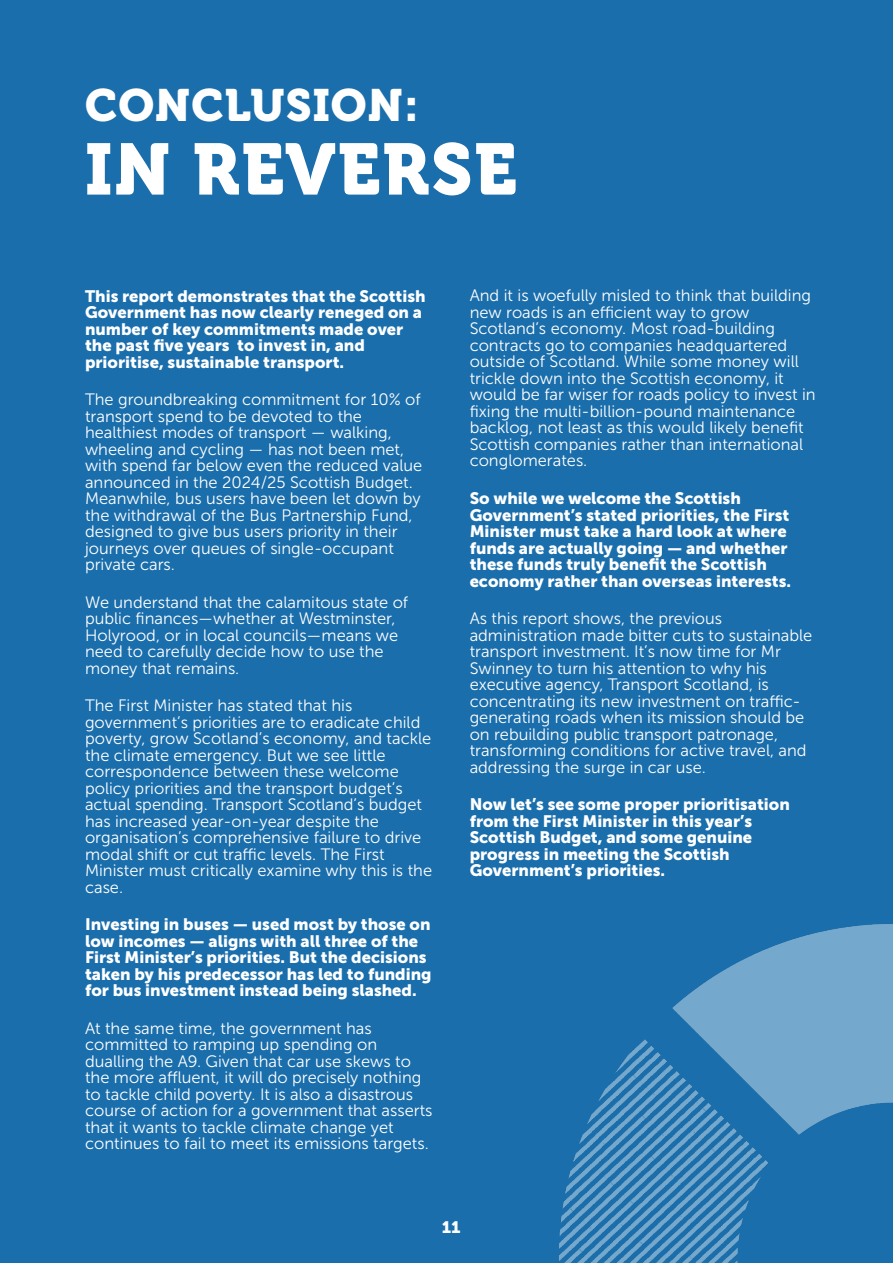
<style>
.page{position:relative;width:893px;height:1263px;background:#1a6eac}
.page>*{position:absolute;margin:0;border:0;box-sizing:border-box;transform-origin:0 0}
.t1{font:72px "Museo 900";letter-spacing:.025em;color:#fff}
.t2{font:45px "Museo 900";letter-spacing:.025em;color:#fff}
.t3{font:16.5px/16.5px "Museo Sans 300";color:#fff}
.t4{font:16.5px/16.5px "Museo Sans 900";color:#fff}
.t5{font:16.5px "Museo 900";color:#fff}
</style>
<div class="page">
<img style="left:558px;top:923px;width:335px;height:340px">
<h2 class="t2" style="left:85px;top:88px;width:335px">CONCLUSION:</h2>
<h1 class="t1" style="left:85px;top:143px;width:433px">IN REVERSE</h1>
<p class="t4" style="left:85px;top:289px;width:342px">This report demonstrates that the Scottish Government has now clearly reneged on a number of key commitments made over the past five years to invest in, and prioritise, sustainable transport.</p>
<p class="t3" style="left:85px;top:393px;width:339px">The groundbreaking commitment for 10% of transport spend to be devoted to the healthiest modes of transport — walking, wheeling and cycling — has not been met, with spend far below even the reduced value announced in the 2024/25 Scottish Budget.<br>Meanwhile, bus users have been let down by the withdrawal of the Bus Partnership Fund, designed to give bus users priority in their journeys over queues of single-occupant private cars.</p>
<p class="t3" style="left:85px;top:595px;width:325px">We understand that the calamitous state of public finances—whether at Westminster, Holyrood, or in local councils—means we need to carefully decide how to use the money that remains.</p>
<p class="t3" style="left:85px;top:699px;width:349px">The First Minister has stated that his government’s priorities are to eradicate child poverty, grow Scotland’s economy, and tackle the climate emergency. But we see little correspondence between these welcome policy priorities and the transport budget’s actual spending. Transport Scotland’s budget has increased year-on-year despite the organisation’s comprehensive failure to drive modal shift or cut traffic levels. The First Minister must critically examine why this is the case.</p>
<p class="t4" style="left:85px;top:918px;width:348px">Investing in buses — used most by those on low incomes — aligns with all three of the First Minister’s priorities. But the decisions taken by his predecessor has led to funding for bus investment instead being slashed.</p>
<p class="t3" style="left:85px;top:1021px;width:349px">At the same time, the government has committed to ramping up spending on dualling the A9. Given that car use skews to the more affluent, it will do precisely nothing to tackle child poverty. It is also a disastrous course of action for a government that asserts that it wants to tackle climate change yet continues to fail to meet its emissions targets.</p>
<p class="t3" style="left:470px;top:289px;width:347px">And it is woefully misled to think that building new roads is an efficient way to grow Scotland’s economy. Most road-building contracts go to companies headquartered outside of Scotland. While some money will trickle down into the Scottish economy, it would be far wiser for roads policy to invest in fixing the multi-billion-pound maintenance backlog, not least as this would likely benefit Scottish companies rather than international conglomerates.</p>
<p class="t4" style="left:470px;top:492px;width:323px">So while we welcome the Scottish Government’s stated priorities, the First Minister must take a hard look at where funds are actually going — and whether these funds truly benefit the Scottish economy rather than overseas interests.</p>
<p class="t3" style="left:470px;top:612px;width:344px">As this report shows, the previous administration made bitter cuts to sustainable transport investment. It’s now time for Mr Swinney to turn his attention to why his executive agency, Transport Scotland, is concentrating its new investment on traffic&shy;generating roads when its mission should be on rebuilding public transport patronage, transforming conditions for active travel, and addressing the surge in car use.</p>
<p class="t4" style="left:470px;top:798px;width:322px">Now let’s see some proper prioritisation from the First Minister in this year’s Scottish Budget, and some genuine progress in meeting the Scottish Government’s priorities.</p>
<p class="t5" style="left:442px;top:1221px;width:21px">11</p>
</div>
